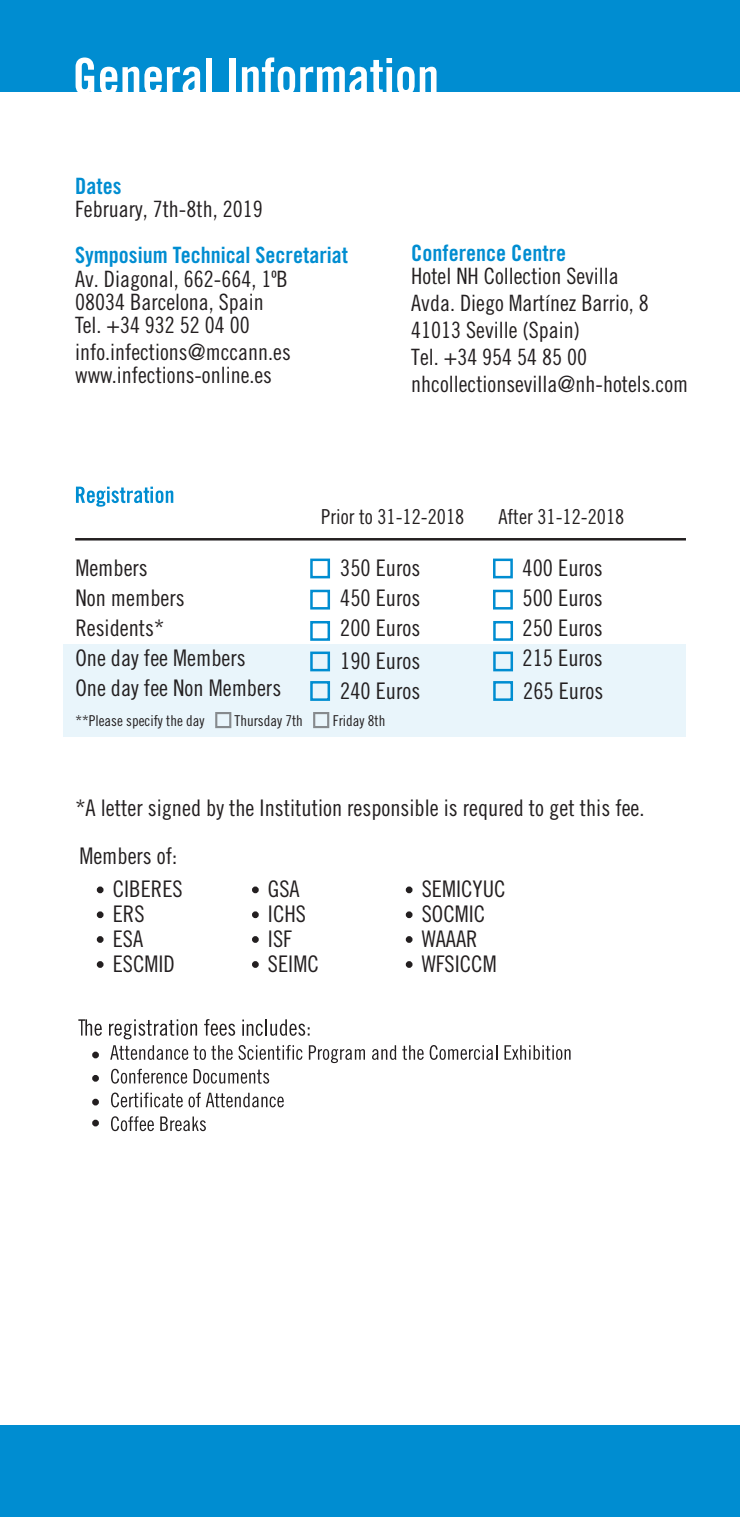
<style>
.page{position:relative;width:740px;height:1517px;background:#fff}
.page>*{position:absolute;margin:0;border:0;box-sizing:border-box;transform-origin:0 0}
.t1{font:50px "Trade Gothic Bold Cond Twenty";color:#fff}
.t2{font:22.75px/30px "Trade Gothic Cond Eighteen";color:#231f20}
.t3{font:22.5px/27px "Trade Gothic Cond Eighteen";color:#231f20}
.t4{font:22.5px "Trade Gothic Bold Cond Twenty";color:#008dd1}
.t5{font:20.5px "Trade Gothic Cond Eighteen";color:#231f20}
.t6{font:15px "Trade Gothic Cond Eighteen";color:#231f20}
</style>
<div class="page">
<div style="left:64px;top:644px;width:622px;height:93px;background:#e9f5fb"></div>
<div style="left:0;top:0;width:740px;height:92px;background:#008dd1"></div>
<div style="left:0;top:1425px;width:740px;height:92px;background:#008dd1"></div>
<svg style="left:76px;top:486px;width:97px;height:21px"></svg>
<hr style="left:75px;top:538px;width:611px;height:2px;background:#231f20">
<div style="left:493px;top:590px;width:20px;height:19px;border:2px solid #008dd1"></div>
<div style="left:493px;top:558px;width:20px;height:20px;border:2px solid #008dd1"></div>
<div style="left:310px;top:590px;width:20px;height:19px;border:2px solid #008dd1"></div>
<div style="left:310px;top:621px;width:20px;height:20px;border:2px solid #008dd1"></div>
<div style="left:310px;top:558px;width:20px;height:20px;border:2px solid #008dd1"></div>
<div style="left:310px;top:651px;width:20px;height:20px;border:2px solid #008dd1"></div>
<div style="left:310px;top:681px;width:20px;height:20px;border:2px solid #008dd1"></div>
<svg style="left:215px;top:712px;width:16px;height:16px"></svg>
<svg style="left:313px;top:712px;width:16px;height:16px"></svg>
<div style="left:493px;top:681px;width:20px;height:20px;border:2px solid #008dd1"></div>
<div style="left:92px;top:1051px;width:7px;height:7px;border:2px solid #231f20;border-radius:50%"></div>
<div style="left:92px;top:1075px;width:7px;height:6px;border:2px solid #231f20;border-radius:50%"></div>
<div style="left:92px;top:1098px;width:7px;height:7px;border:2px solid #231f20;border-radius:50%"></div>
<div style="left:92px;top:1119px;width:7px;height:7px;border:2px solid #231f20;border-radius:50%"></div>
<svg style="left:111px;top:1116px;width:43px;height:15px"></svg>
<svg style="left:160px;top:1116px;width:46px;height:15px"></svg>
<svg style="left:111px;top:1092px;width:72px;height:15px"></svg>
<svg style="left:188px;top:1096px;width:7px;height:11px"></svg>
<svg style="left:190px;top:1092px;width:94px;height:15px"></svg>
<svg style="left:111px;top:1068px;width:76px;height:15px"></svg>
<svg style="left:193px;top:1069px;width:76px;height:14px"></svg>
<svg style="left:110px;top:1045px;width:91px;height:15px"></svg>
<svg style="left:199px;top:1049px;width:7px;height:11px"></svg>
<svg style="left:211px;top:1045px;width:91px;height:15px"></svg>
<svg style="left:309px;top:1045px;width:56px;height:18px"></svg>
<svg style="left:372px;top:1045px;width:24px;height:15px"></svg>
<svg style="left:402px;top:1045px;width:21px;height:15px"></svg>
<svg style="left:429px;top:1045px;width:68px;height:15px"></svg>
<svg style="left:504px;top:1045px;width:66px;height:15px"></svg>
<svg style="left:78px;top:1019px;width:24px;height:16px"></svg>
<svg style="left:109px;top:1019px;width:88px;height:20px"></svg>
<svg style="left:204px;top:1019px;width:31px;height:16px"></svg>
<svg style="left:242px;top:1019px;width:67px;height:16px"></svg>
<div style="left:97px;top:886px;width:6px;height:7px;border:2px solid #231f20;border-radius:50%"></div>
<div style="left:97px;top:911px;width:6px;height:7px;border:2px solid #231f20;border-radius:50%"></div>
<div style="left:97px;top:936px;width:6px;height:7px;border:2px solid #231f20;border-radius:50%"></div>
<div style="left:97px;top:961px;width:6px;height:7px;border:2px solid #231f20;border-radius:50%"></div>
<div style="left:252px;top:886px;width:7px;height:7px;border:2px solid #231f20;border-radius:50%"></div>
<div style="left:252px;top:911px;width:7px;height:7px;border:2px solid #231f20;border-radius:50%"></div>
<div style="left:252px;top:936px;width:7px;height:7px;border:2px solid #231f20;border-radius:50%"></div>
<div style="left:252px;top:961px;width:7px;height:7px;border:2px solid #231f20;border-radius:50%"></div>
<div style="left:406px;top:886px;width:6px;height:7px;border:2px solid #231f20;border-radius:50%"></div>
<div style="left:406px;top:911px;width:6px;height:7px;border:2px solid #231f20;border-radius:50%"></div>
<div style="left:406px;top:936px;width:6px;height:7px;border:2px solid #231f20;border-radius:50%"></div>
<div style="left:406px;top:961px;width:6px;height:7px;border:2px solid #231f20;border-radius:50%"></div>
<div style="left:493px;top:651px;width:20px;height:20px;border:2px solid #008dd1"></div>
<div style="left:493px;top:621px;width:20px;height:20px;border:2px solid #008dd1"></div>
<h1 class="t1" style="left:73px;top:46px;width:368px">General Information</h1>
<p class="t4" style="left:75px;top:172px;width:48px">Dates</p>
<p class="t3" style="left:75px;top:195px;width:189px">February, 7th-8th, 2019</p>
<p class="t4" style="left:75px;top:242px;width:274px">Symposium Technical Secretariat</p>
<p class="t3" style="left:75px;top:267px;width:214px;line-height:23.2px">Av. Diagonal, 662-664, 1ºB<br>08034 Barcelona, Spain<br>Tel. +34 932 52 04 00</p>
<p class="t3" style="left:75px;top:340px;width:217px;line-height:23.2px">info.infections@mccann.es www.infections-online.es</p>
<p class="t4" style="left:411px;top:239px;width:156px">Conference Centre</p>
<p class="t3" style="left:411px;top:263px;width:278px">Hotel NH Collection Sevilla<br>Avda. Diego Martínez Barrio, 8<br>41013 Seville (Spain)<br>Tel. +34 954 54 85 00 nhcollectionsevilla@nh-hotels.com</p>
<p class="t5" style="left:321px;top:504px;width:145px">Prior to 31-12-2018</p>
<p class="t5" style="left:498px;top:504px;width:127px">After 31-12-2018</p>
<p class="t2" style="left:340px;top:553px;width:81px;text-align:justify">350 Euros 450 Euros 200 Euros</p>
<p class="t2" style="left:340px;top:646px;width:81px">190 Euros<br>240 Euros</p>
<p class="t2" style="left:75px;top:553px;width:207px">Members<br>Non members<br>Residents*<br>One day fee Members<br>One day fee Non Members</p>
<p class="t6" style="left:75px;top:712px;width:131px">**Please specify the day</p>
<p class="t6" style="left:234px;top:712px;width:70px">Thursday 7th</p>
<p class="t6" style="left:333px;top:712px;width:54px">Friday 8th</p>
<p class="t2" style="left:522px;top:553px;width:81px;text-align:justify">400 Euros 500 Euros 250 Euros 215 Euros</p>
<p class="t2" style="left:523px;top:676px;width:81px">265 Euros</p>
<p class="t2" style="left:75px;top:793px;width:570px">*A letter signed by the Institution responsible is requred to get this fee.</p>
<p class="t2" style="left:79px;top:839px;width:105px;line-height:32.8px;text-align:right">Members of:<br>CIBERES</p>
<p class="t2" style="left:113px;top:901px;width:64px;line-height:25px">ERS<br>ESA<br>ESCMID</p>
<p class="t2" style="left:268px;top:876px;width:52px;line-height:25px">GSA<br>ICHS<br>ISF<br>SEIMC</p>
<p class="t2" style="left:422px;top:876px;width:85px;line-height:25px">SEMICYUC<br>SOCMIC<br>WAAAR<br>WFSICCM</p>
</div>
